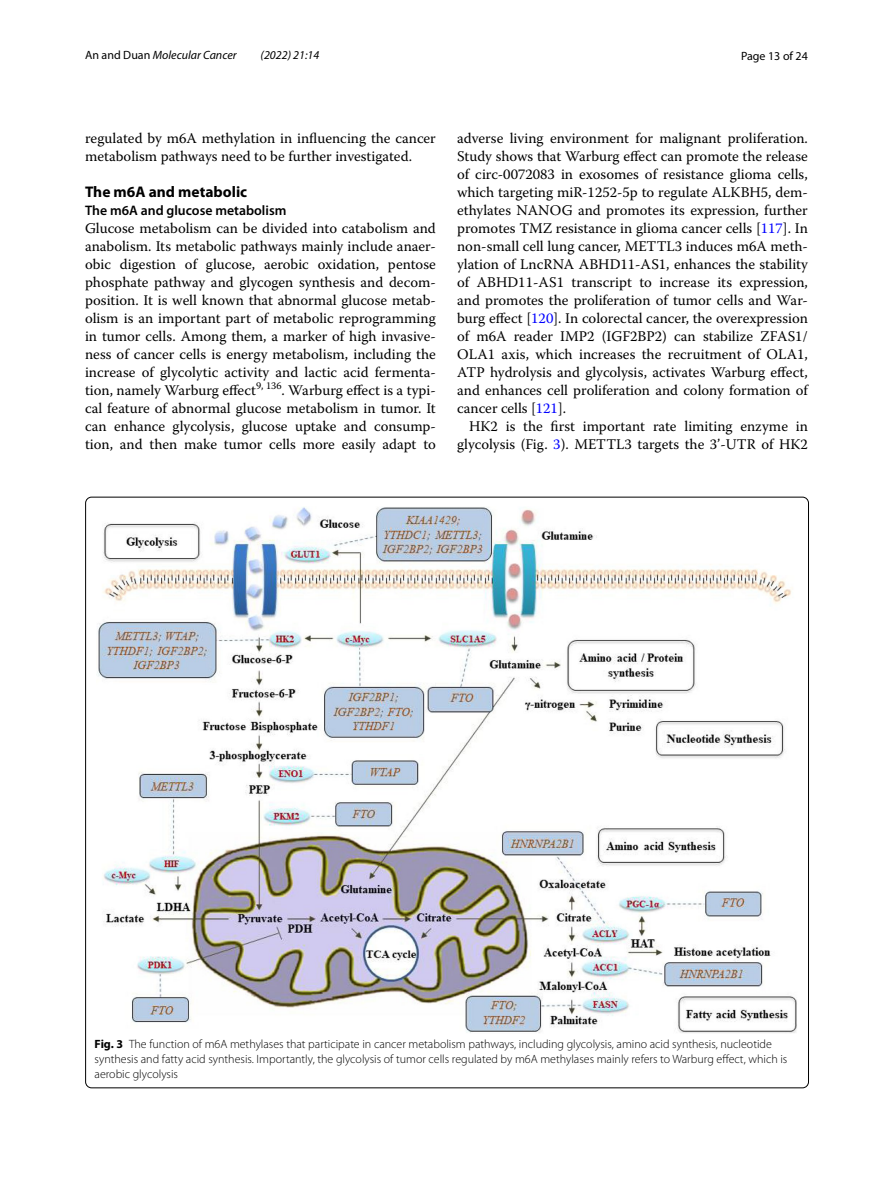
<style>
.page{position:relative;width:893px;height:1187px;background:#fff}
.page>*{position:absolute;margin:0;border:0;box-sizing:border-box;transform-origin:0 0}
.t1{font:700 15.45px "Myriad Pro";color:#000}
.t2{font:14.7px/18px "Warnock Pro";color:#000;text-align:justify}
.t3{font:600 13.8px "Myriad Pro";color:#000}
.t4{font:300 12px/15px "Myriad Pro";color:#000}
.t5{font:italic 12px "Myriad Pro";color:#000}
.t6{font:12px "Myriad Pro";color:#000}
.s1{font-style:normal}
.s2{color:#00f}
.s3{font-weight:700}
</style>
<div class="page">
<img style="left:97px;top:507px;width:700px;height:526px">
<p class="t5" style="left:85px;top:48px;width:153px"><span class="s1">An and Duan</span> Molecular Cancer</p>
<p class="t5" style="left:261px;top:48px;width:60px">(2022) 21:14</p>
<p class="t6" style="left:741px;top:48px;width:68px">Page 13 of 24</p>
<p class="t2" style="left:85px;top:128px;width:352px">regulated by m6A methylation in influencing the cancer metabolism pathways need to be further investigated.</p>
<p class="t1" style="left:85px;top:181px;width:164px">The m6A and metabolic</p>
<p class="t3" style="left:85px;top:201px;width:203px">The m6A and glucose metabolism</p>
<p class="t2" style="left:85px;top:218px;width:352px">Glucose metabolism can be divided into catabolism and anabolism. Its metabolic pathways mainly include anaer&shy;obic digestion of glucose, aerobic oxidation, pentose phosphate pathway and glycogen synthesis and decom&shy;position. It is well known that abnormal glucose metab&shy;olism is an important part of metabolic reprogramming in tumor cells. Among them, a marker of high invasive&shy;ness of cancer cells is energy metabolism, including the increase of glycolytic activity and lactic acid fermenta&shy;tion, namely Warburg effect<sup>9,</sup> <sup>136</sup>. Warburg effect is a typi&shy;cal feature of abnormal glucose metabolism in tumor. It can enhance glycolysis, glucose uptake and consump&shy;tion, and then make tumor cells more easily adapt to</p>
<p class="t2" style="left:457px;top:128px;width:352px">adverse living environment for malignant proliferation.<br>Study shows that Warburg effect can promote the release of circ-0072083 in exosomes of resistance glioma cells, which targeting miR-1252-5p to regulate ALKBH5, dem&shy;ethylates NANOG and promotes its expression, further promotes TMZ resistance in glioma cancer cells [<span class="s2">117</span>]. In non-small cell lung cancer, METTL3 induces m6A meth&shy;ylation of LncRNA ABHD11-AS1, enhances the stability of ABHD11-AS1 transcript to increase its expression, and promotes the proliferation of tumor cells and War&shy;burg effect [<span class="s2">120</span>]. In colorectal cancer, the overexpression of m6A reader IMP2 (IGF2BP2) can stabilize ZFAS1/ OLA1 axis, which increases the recruitment of OLA1, ATP hydrolysis and glycolysis, activates Warburg effect, and enhances cell proliferation and colony formation of cancer cells [<span class="s2">121</span>].</p>
<p class="t2" style="left:457px;top:416px;width:352px;text-align:right">HK2 is the first important rate limiting enzyme in glycolysis (Fig. <span class="s2">3</span>). METTL3 targets the 3’-UTR of HK2</p>
<p class="t4" style="left:95px;top:1037px;width:694px"><span class="s3">Fig. 3</span> The function of m6A methylases that participate in cancer metabolism pathways, including glycolysis, amino acid synthesis, nucleotide synthesis and fatty acid synthesis. Importantly, the glycolysis of tumor cells regulated by m6A methylases mainly refers to Warburg effect, which is aerobic glycolysis</p>
</div>
